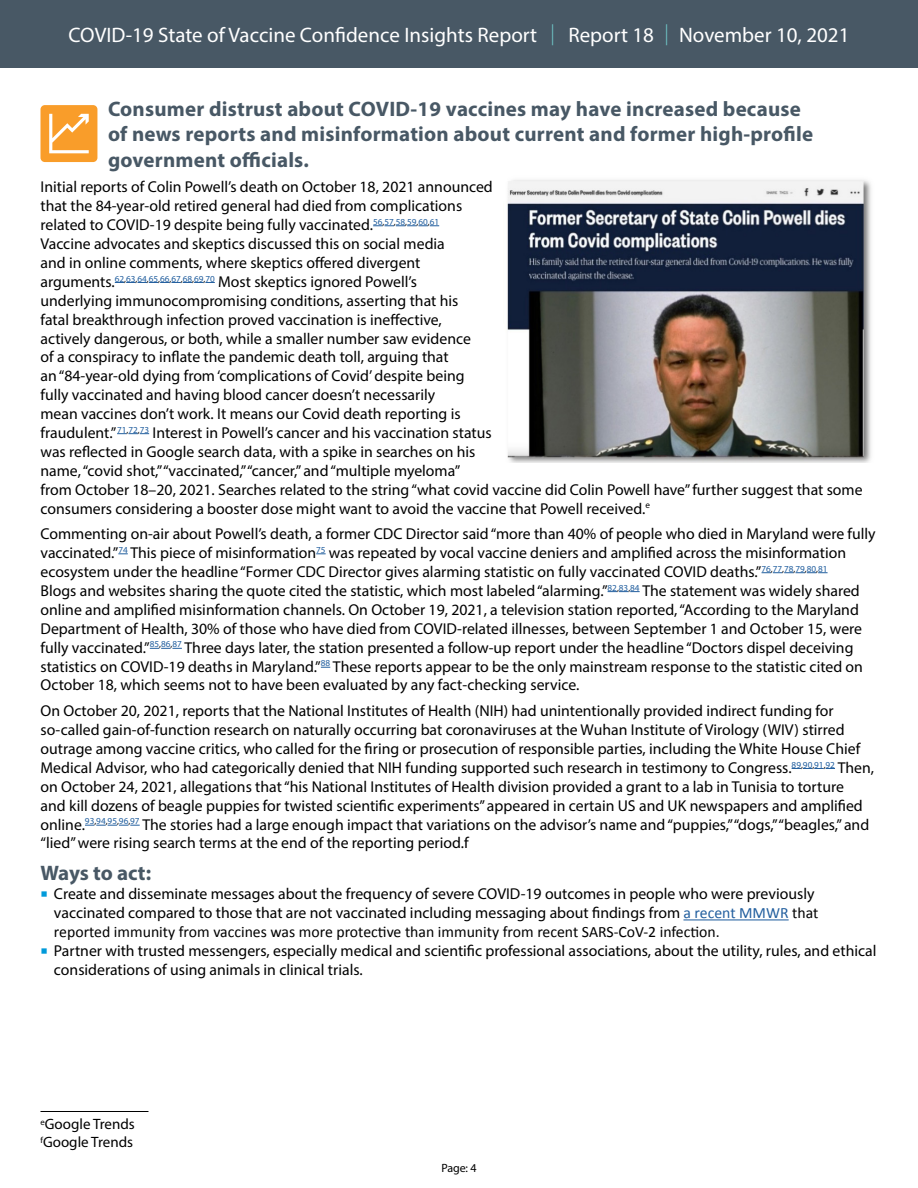
<style>
.page{position:relative;width:918px;height:1188px;background:#fff}
.page>*{position:absolute;margin:0;border:0;box-sizing:border-box;transform-origin:0 0}
.t1{font:700 21px/25.2px "Myriad Pro";letter-spacing:.01em;color:#485865}
.t2{font:21px "Myriad Pro";color:#fff}
.t3{font:700 21px "Myriad Pro";letter-spacing:-.01em;color:#485865}
.L{font:15.75px/18.9px "Myriad Pro";color:#000}
.Annotation_text{font:15px "Myriad Pro";color:#000}
.t4{font:12px "Myriad Pro";color:#000}
.s1{font-weight:300;color:#70cacb}
.s2{font-family:"Calibri";color:#215e9e}
.s3{font-family:"Calibri"}
</style>
<div class="page">
<div style="left:0;top:0;width:918px;height:68px;background:#485865"></div>
<svg style="left:373px;top:226px;width:66px;height:1px"></svg>
<svg style="left:115px;top:282px;width:100px;height:1px"></svg>
<svg style="left:117px;top:433px;width:32px;height:1px"></svg>
<svg style="left:762px;top:572px;width:66px;height:1px"></svg>
<svg style="left:608px;top:591px;width:32px;height:1px"></svg>
<svg style="left:150px;top:648px;width:32px;height:1px"></svg>
<svg style="left:792px;top:768px;width:43px;height:1px"></svg>
<svg style="left:85px;top:825px;width:55px;height:1px"></svg>
<hr style="left:683px;top:919px;width:106px;height:1px;background:#215e9e">
<div style="left:40px;top:105px;width:57px;height:57px;background:#f99d2a;border-radius:4px"></div>
<svg style="left:49px;top:114px;width:40px;height:39px"></svg>
<hr style="left:40px;top:1111px;width:108px;height:1px;background:#000">
<img style="left:507px;top:180px;width:364px;height:282px">
<h1 class="t2" style="left:69px;top:22px;width:782px">COVID-19 State of Vaccine Confidence Insights Report <span class="s1">|</span> Report 18 <span class="s1">|</span> November 10, 2021</h1>
<h4 class="t1" style="left:108px;top:96px;width:707px">Consumer distrust about COVID-19 vaccines may have increased because of news reports and misinformation about current and former high-profile government officials.</h4>
<p class="L" style="left:40px;top:177px;width:824px">Initial reports of Colin Powell’s death on October 18, 2021 announced<br>that the 84-year-old retired general had died from complications<br>related to COVID-19 despite being fully vaccinated.<sup>56</sup><sup>,</sup><sup>57</sup><sup>,</sup><sup>58</sup><sup>,</sup><sup>59</sup><sup>,</sup><sup>60</sup><sup>,</sup><sup>61<br></sup>Vaccine advocates and skeptics discussed this on social media<br>and in online comments, where skeptics offered divergent<br>arguments.<sup>62</sup><sup>,</sup><sup>63</sup><sup>,</sup><sup>64</sup><sup>,</sup><sup>65</sup><sup>,</sup><sup>66</sup><sup>,</sup><sup>67</sup><sup>,</sup><sup>68</sup><sup>,</sup><sup>69</sup><sup>,</sup><sup>70</sup> Most skeptics ignored Powell’s<br>underlying immunocompromising conditions, asserting that his<br>fatal breakthrough infection proved vaccination is ineffective,<br>actively dangerous, or both, while a smaller number saw evidence<br>of a conspiracy to inflate the pandemic death toll, arguing that<br>an “84-year-old dying from ‘complications of Covid’ despite being<br>fully vaccinated and having blood cancer doesn’t necessarily<br>mean vaccines don’t work. It means our Covid death reporting is<br>fraudulent.”<sup>71</sup><sup>,</sup><sup>72</sup><sup>,</sup><sup>73</sup> Interest in Powell’s cancer and his vaccination status<br>was reflected in Google search data, with a spike in searches on his<br>name, “covid shot,” “vaccinated,” “cancer,” and “multiple myeloma”<br>from October 18–20, 2021. Searches related to the string “what covid vaccine did Colin Powell have” further suggest that some consumers considering a booster dose might want to avoid the vaccine that Powell received.<sup>e</sup></p>
<p class="L" style="left:40px;top:524px;width:837px">Commenting on-air about Powell’s death, a former CDC Director said “more than 40% of people who died in Maryland were fully vaccinated.”<sup>74</sup> This piece of misinformation<sup>75</sup> was repeated by vocal vaccine deniers and amplified across the misinformation ecosystem under the headline “Former CDC Director gives alarming statistic on fully vaccinated COVID deaths.”<sup>76</sup><sup>,</sup><sup>77</sup><sup>,</sup><sup>78</sup><sup>,</sup><sup>79</sup><sup>,</sup><sup>80</sup><sup>,</sup><sup>81<br></sup>Blogs and websites sharing the quote cited the statistic, which most labeled “alarming.”<sup>82</sup><sup>,</sup><sup>83</sup><sup>,</sup><sup>84</sup> The statement was widely shared online and amplified misinformation channels. On October 19, 2021, a television station reported, “According to the Maryland Department of Health, 30% of those who have died from COVID-related illnesses, between September 1 and October 15, were fully vaccinated.”<sup>85</sup><sup>,</sup><sup>86</sup><sup>,</sup><sup>87</sup> Three days later, the station presented a follow-up report under the headline “Doctors dispel deceiving statistics on COVID-19 deaths in Maryland.”<sup>88</sup> These reports appear to be the only mainstream response to the statistic cited on October 18, which seems not to have been evaluated by any fact-checking service.</p>
<p class="L" style="left:40px;top:701px;width:835px">On October 20, 2021, reports that the National Institutes of Health (NIH) had unintentionally provided indirect funding for so-called gain-of-function research on naturally occurring bat coronaviruses at the Wuhan Institute of Virology (WIV) stirred outrage among vaccine critics, who called for the firing or prosecution of responsible parties, including the White House Chief Medical Advisor, who had categorically denied that NIH funding supported such research in testimony to Congress.<sup>89</sup><sup>,</sup><sup>90</sup><sup>,</sup><sup>91</sup><sup>,</sup><sup>92</sup> Then, on October 24, 2021, allegations that “his National Institutes of Health division provided a grant to a lab in Tunisia to torture<br>and kill dozens of beagle puppies for twisted scientific experiments” appeared in certain US and UK newspapers and amplified online.<sup>93</sup><sup>,</sup><sup>94</sup><sup>,</sup><sup>95</sup><sup>,</sup><sup>96</sup><sup>,</sup><sup>97</sup> The stories had a large enough impact that variations on the advisor’s name and “puppies,” “dogs,” “beagles,” and “lied” were rising search terms at the end of the reporting period.f</p>
<p class="t3" style="left:40px;top:860px;width:112px">Ways to act:</p>
<p class="L" style="left:54px;top:884px;width:766px">Create and disseminate messages about the frequency of severe COVID-19 outcomes in people who were previously vaccinated compared to those that are not vaccinated including messaging about findings from <span class="s2">a recent MMWR</span> <span class="s3">that reported immunity from vaccines was more protective than immunity from recent SARS-CoV-2 infection.</span></p>
<p class="L" style="left:54px;top:941px;width:824px">Partner with trusted messengers, especially medical and scientific professional associations, about the utility, rules, and ethical considerations of using animals in clinical trials.</p>
<p class="Annotation_text" style="left:40px;top:1115px;width:96px"><sup>e</sup>Google Trends</p>
<p class="Annotation_text" style="left:40px;top:1133px;width:94px"><sup>f</sup>Google Trends</p>
<p class="t4" style="left:441px;top:1161px;width:37px">Page: 4</p>
</div>
